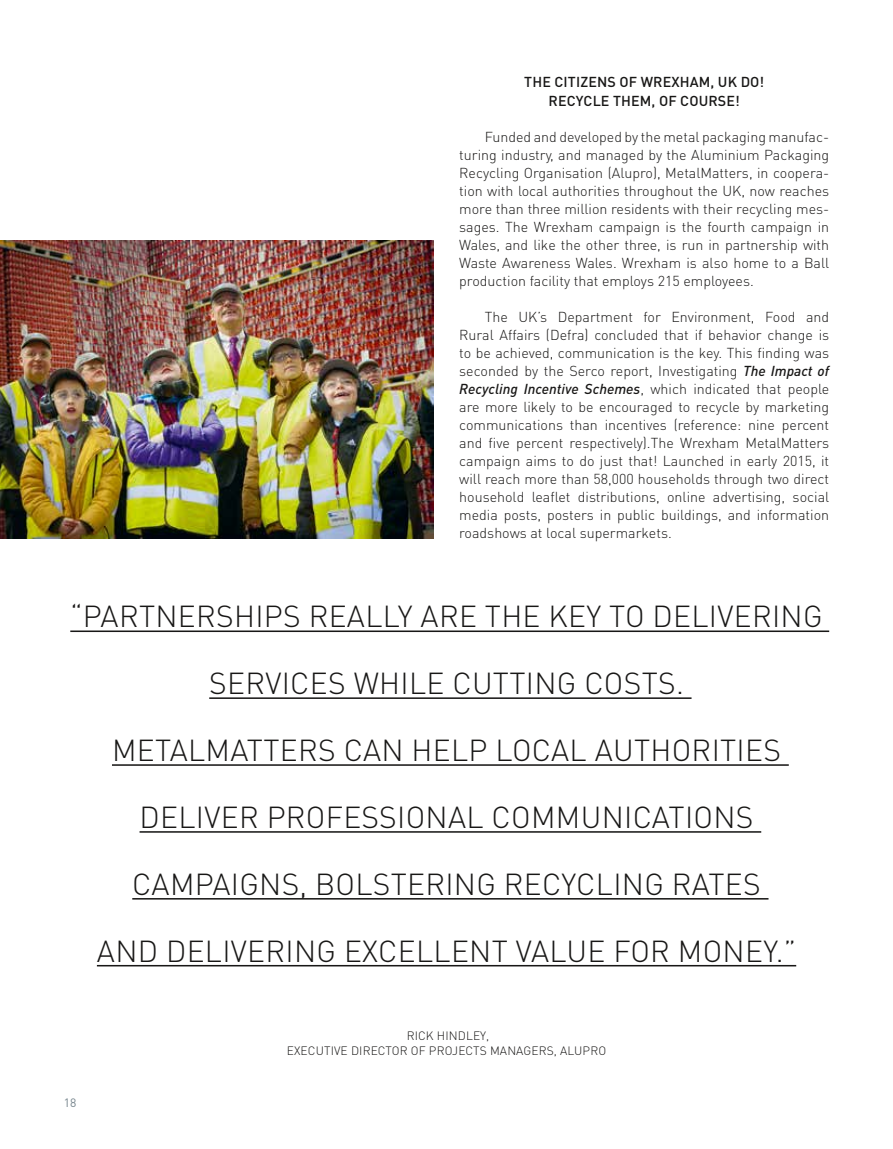
<style>
.page{position:relative;width:893px;height:1149px;background:#fff}
.page>*{position:absolute;margin:0;border:0;box-sizing:border-box;transform-origin:0 0}
.t1{font:300 30px "DIN Pro";letter-spacing:.01em;color:#181716}
.t2{font:300 14.25px/18px "DIN Pro";color:#181716;text-align:justify}
.t3{font:500 14.25px/18px "DIN Pro";letter-spacing:.01em;color:#181716;text-align:center}
.t4{font:300 12px "DIN Pro";letter-spacing:.01em;color:#181716}
.t5{font:12px "DIN Pro";color:#78868e}
.s1{font-weight:500;font-style:italic}
</style>
<div class="page">
<img style="left:0;top:240px;width:434px;height:298px">
<hr style="left:70px;top:630px;width:759px;height:2px;background:#181716">
<hr style="left:209px;top:697px;width:482px;height:1px;background:#181716">
<hr style="left:112px;top:764px;width:677px;height:1px;background:#181716">
<hr style="left:140px;top:830px;width:621px;height:2px;background:#181716">
<hr style="left:132px;top:897px;width:636px;height:2px;background:#181716">
<hr style="left:97px;top:964px;width:699px;height:2px;background:#181716">
<p class="t3" style="left:524px;top:73px;width:242px">THE CITIZENS OF WREXHAM, UK DO!<br>RECYCLE THEM, OF COURSE!</p>
<p class="t2" style="left:459px;top:127px;width:371px;text-indent:26px">Funded and developed by the metal packaging manufac&shy;turing industry, and managed by the Aluminium Packaging Recycling Organisation (Alupro), MetalMatters, in coopera&shy;tion with local authorities throughout the UK, now reaches more than three million residents with their recycling mes&shy;sages. The Wrexham campaign is the fourth campaign in Wales, and like the other three, is run in partnership with Waste Awareness Wales. Wrexham is also home to a Ball production facility that employs 215 employees.</p>
<p class="t2" style="left:459px;top:307px;width:371px;text-indent:26px">The UK’s Department for Environment, Food and Rural Affairs (Defra) concluded that if behavior change is to be achieved, communication is the key. This finding was seconded by the Serco report, Investigating <span class="s1">The Impact of Recycling Incentive Schemes</span>, which indicated that people are more likely to be encouraged to recycle by marketing communications than incentives (reference: nine percent and five percent respectively).The Wrexham MetalMatters campaign aims to do just that! Launched in early 2015, it will reach more than 58,000 households through two direct household leaflet distributions, online advertising, social media posts, posters in public buildings, and information roadshows at local supermarkets.</p>
<h1 class="t1" style="left:70px;top:595px;width:50px">“Partnerships</h1>
<h1 class="t1" style="left:309px;top:595px;width:19px">rea</h1>
<h1 class="t1" style="left:365px;top:595px;width:75px">lly are</h1>
<h1 class="t1" style="left:485px;top:595px;width:19px">the</h1>
<h1 class="t1" style="left:548px;top:595px;width:202px">key to deliverin</h1>
<h1 class="t1" style="left:803px;top:595px;width:21px">g</h1>
<h1 class="t1" style="left:209px;top:662px;width:19px">ser</h1>
<h1 class="t1" style="left:265px;top:662px;width:33px">vices</h1>
<h1 class="t1" style="left:354px;top:662px;width:19px">whi</h1>
<h1 class="t1" style="left:409px;top:662px;width:100px">le cuttin</h1>
<h1 class="t1" style="left:557px;top:662px;width:46px">g costs</h1>
<h1 class="t1" style="left:676px;top:662px;width:9px">.</h1>
<h1 class="t1" style="left:112px;top:729px;width:137px">MetalMatters</h1>
<h1 class="t1" style="left:344px;top:729px;width:20px">can</h1>
<h1 class="t1" style="left:412px;top:729px;width:120px">help loca</h1>
<h1 class="t1" style="left:570px;top:729px;width:82px">l authorities</h1>
<h1 class="t1" style="left:140px;top:796px;width:146px">deliver professiona</h1>
<h1 class="t1" style="left:466px;top:796px;width:47px">l comm</h1>
<h1 class="t1" style="left:581px;top:796px;width:39px">unications</h1>
<h1 class="t1" style="left:132px;top:863px;width:18px">campai</h1>
<h1 class="t1" style="left:239px;top:863px;width:151px">gns, bolsterin</h1>
<h1 class="t1" style="left:476px;top:863px;width:46px">g recyc</h1>
<h1 class="t1" style="left:596px;top:863px;width:94px">ling rates</h1>
<h1 class="t1" style="left:97px;top:930px;width:21px">and</h1>
<h1 class="t1" style="left:166px;top:930px;width:98px">de liverin</h1>
<h1 class="t1" style="left:317px;top:930px;width:154px">g excellent</h1>
<h1 class="t1" style="left:516px;top:930px;width:116px">value for</h1>
<h1 class="t1" style="left:678px;top:930px;width:21px">money</h1>
<h1 class="t1" style="left:776px;top:930px;width:22px">.”</h1>
<p class="t4" style="left:407px;top:1026px;width:84px">Rick Hindley,</p>
<p class="t5" style="left:64px;top:1094px;width:14px">18</p>
<p class="t4" style="left:287px;top:1041px;width:81px">Exec utive Director</p>
<p class="t4" style="left:411px;top:1041px;width:27px">of projects</p>
<p class="t4" style="left:490px;top:1041px;width:9px">mana</p>
<p class="t4" style="left:523px;top:1041px;width:16px">gers</p>
<p class="t4" style="left:554px;top:1041px;width:37px">, Alupro</p>
</div>
